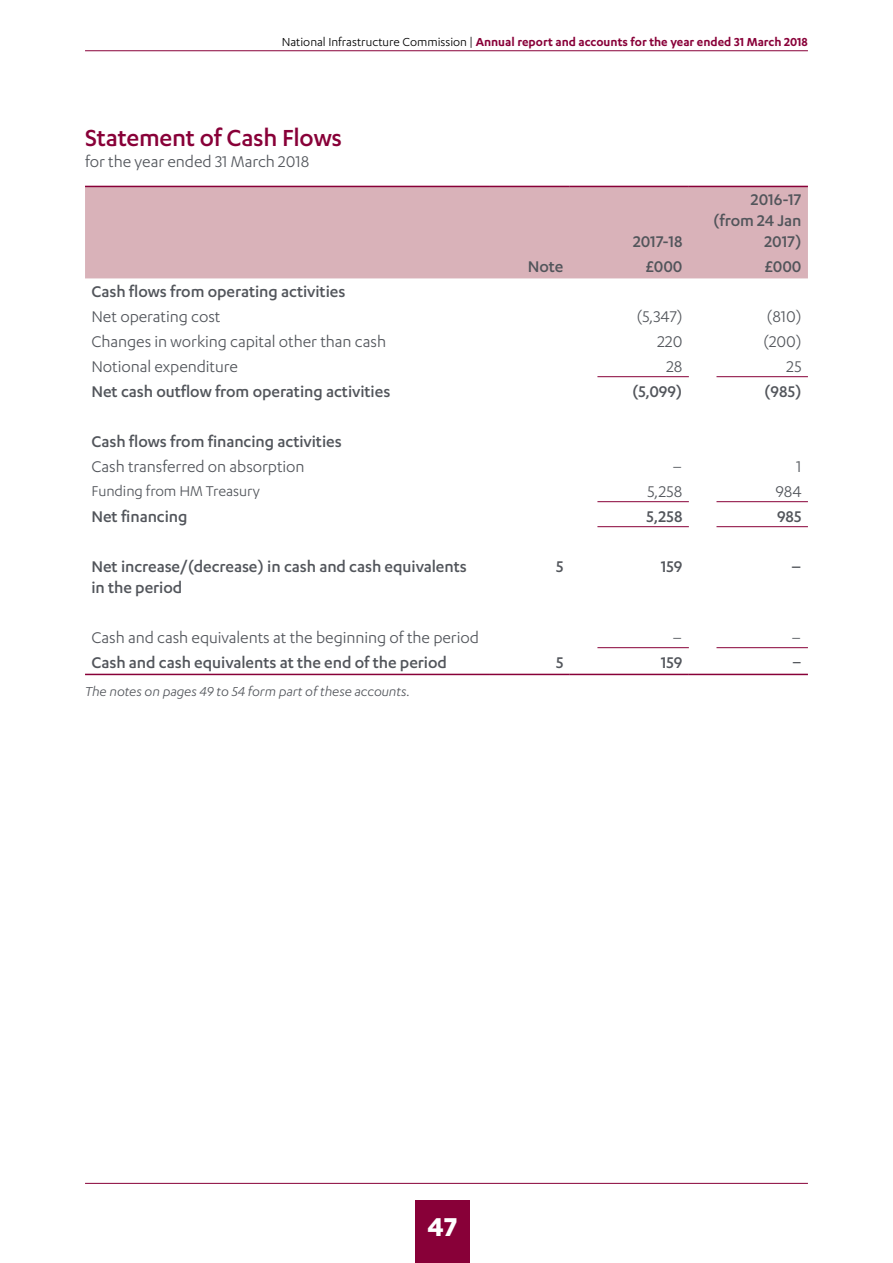
<style>
.page{position:relative;width:893px;height:1263px;background:#fff}
.page>*{position:absolute;margin:0;border:0;box-sizing:border-box;transform-origin:0 0}
.t1{font:700 30px "Karbon";color:#fff}
.Heading_2{font:500 27px "Karbon";letter-spacing:-.01em;color:#880038}
.Table_Text{font:500 18px/21px "Karbon";letter-spacing:-.005em;color:#52555b}
.Table_Text-2{font:18px "Karbon";letter-spacing:-.005em;color:#52555b}
.Table_Header{font:500 18px/21px "Karbon";letter-spacing:-.005em;color:#52555b;text-align:right}
.Heading_2-2{font:18px "Karbon";letter-spacing:-.005em;color:#52555b}
.Table_Number_with_Ru{font:18px "Karbon";color:#52555b}
.Table_Number_with_Ru-2{font:500 18px "Karbon";letter-spacing:.005em;color:#52555b}
.Table_Text-3{font:16.5px "Karbon";letter-spacing:-.005em;color:#52555b}
.Table_Text-4{font:500 16.5px "Karbon";color:#52555b}
.Table_Note_Last{font:italic 15px "Karbon";letter-spacing:-.005em;color:#52555b}
.t2{font:600 13.5px "Karbon";color:#880038}
.s1{font-weight:400;color:#000}
</style>
<div class="page">
<hr style="left:85px;top:50px;width:723px;height:1px;background:#880038">
<div style="left:416px;top:1200px;width:54px;height:63px;background:#880038"></div>
<hr style="left:85px;top:1183px;width:723px;height:1px;background:#880038">
<div style="left:85px;top:187px;width:723px;height:91px;background:#d9b2b9"></div>
<hr style="left:85px;top:186px;width:404px;height:1px;background:#880038">
<hr style="left:489px;top:186px;width:81px;height:1px;background:#880038">
<hr style="left:570px;top:186px;width:119px;height:1px;background:#880038">
<hr style="left:689px;top:186px;width:119px;height:1px;background:#880038">
<hr style="left:85px;top:674px;width:404px;height:1px;background:#880038">
<hr style="left:489px;top:674px;width:81px;height:1px;background:#880038">
<hr style="left:570px;top:674px;width:119px;height:1px;background:#880038">
<hr style="left:689px;top:674px;width:119px;height:1px;background:#880038">
<hr style="left:597px;top:376px;width:92px;height:1px;background:#880038">
<hr style="left:716px;top:376px;width:92px;height:1px;background:#880038">
<hr style="left:597px;top:501px;width:92px;height:1px;background:#880038">
<hr style="left:716px;top:501px;width:92px;height:1px;background:#880038">
<hr style="left:597px;top:526px;width:92px;height:1px;background:#880038">
<hr style="left:716px;top:526px;width:92px;height:1px;background:#880038">
<hr style="left:597px;top:647px;width:92px;height:1px;background:#880038">
<hr style="left:716px;top:647px;width:92px;height:1px;background:#880038">
<p class="t2" style="left:282px;top:34px;width:528px"><span class="s1">National Infrastructure Commission |</span> Annual report and accounts for the year ended 31 March 2018</p>
<h2 class="Heading_2" style="left:85px;top:123px;width:258px">Statement of Cash Flows</h2>
<h2 class="Heading_2-2" style="left:85px;top:152px;width:226px">for the year ended 31 March 2018</h2>
<p class="Table_Header" style="left:633px;top:230px;width:51px">2017-18</p>
<p class="Table_Header" style="left:713px;top:188px;width:90px">2016-17 (from 24 Jan<br>2017)</p>
<p class="Table_Header" style="left:528px;top:255px;width:37px">Note</p>
<p class="Table_Header" style="left:646px;top:255px;width:38px">£000</p>
<p class="Table_Header" style="left:765px;top:255px;width:38px">£000</p>
<p class="Table_Text" style="left:91px;top:280px;width:255px">Cash flows from operating activities</p>
<p class="Table_Text-2" style="left:91px;top:307px;width:131px">Net operating cost</p>
<p class="Table_Text-2" style="left:637px;top:307px;width:47px">(5,347)</p>
<p class="Table_Text-2" style="left:767px;top:307px;width:36px">(810)</p>
<p class="Table_Text-2" style="left:91px;top:332px;width:296px">Changes in working capital other than cash</p>
<p class="Table_Text-2" style="left:657px;top:332px;width:27px">220</p>
<p class="Table_Text-2" style="left:763px;top:332px;width:40px">(200)</p>
<p class="Table_Text-2" style="left:91px;top:357px;width:148px">Notional expenditure</p>
<p class="Table_Number_with_Ru" style="left:666px;top:357px;width:18px">28</p>
<p class="Table_Number_with_Ru" style="left:786px;top:357px;width:17px">25</p>
<p class="Table_Text" style="left:91px;top:380px;width:300px">Net cash outflow from operating activities</p>
<p class="Table_Text" style="left:632px;top:380px;width:52px">(5,099)</p>
<p class="Table_Text" style="left:764px;top:380px;width:39px">(985)</p>
<p class="Table_Text" style="left:91px;top:430px;width:252px">Cash flows from financing activities</p>
<p class="Table_Text-2" style="left:91px;top:457px;width:215px">Cash transferred on absorption</p>
<p class="Table_Text-2" style="left:672px;top:457px;width:12px">–</p>
<p class="Table_Text-2" style="left:796px;top:457px;width:7px">1</p>
<p class="Table_Text-3" style="left:91px;top:482px;width:170px">Funding from HM Treasury</p>
<p class="Table_Number_with_Ru" style="left:647px;top:482px;width:37px">5,258</p>
<p class="Table_Number_with_Ru" style="left:775px;top:482px;width:28px">984</p>
<p class="Table_Text" style="left:91px;top:505px;width:98px">Net financing</p>
<p class="Table_Number_with_Ru-2" style="left:647px;top:506px;width:37px">5,258</p>
<p class="Table_Number_with_Ru-2" style="left:777px;top:506px;width:26px">985</p>
<p class="Table_Text" style="left:91px;top:555px;width:377px">Net increase/(decrease) in cash and cash equivalents in the period</p>
<p class="Table_Text" style="left:556px;top:555px;width:9px">5</p>
<p class="Table_Text" style="left:661px;top:555px;width:23px">159</p>
<p class="Table_Text" style="left:791px;top:555px;width:12px">–</p>
<p class="Table_Text-2" style="left:91px;top:628px;width:389px">Cash and cash equivalents at the beginning of the period</p>
<p class="Table_Number_with_Ru" style="left:672px;top:628px;width:12px">–</p>
<p class="Table_Number_with_Ru" style="left:791px;top:628px;width:12px">–</p>
<p class="Table_Text" style="left:91px;top:651px;width:357px">Cash and cash equivalents at the end of the period</p>
<p class="Table_Text" style="left:556px;top:651px;width:9px">5</p>
<p class="Table_Text" style="left:661px;top:651px;width:23px">159</p>
<p class="Table_Text-4" style="left:792px;top:653px;width:11px">–</p>
<p class="Table_Note_Last" style="left:85px;top:683px;width:327px">The notes on pages 49 to 54 form part of these accounts.</p>
<h1 class="t1" style="left:428px;top:1209px;width:32px">47</h1>
</div>
